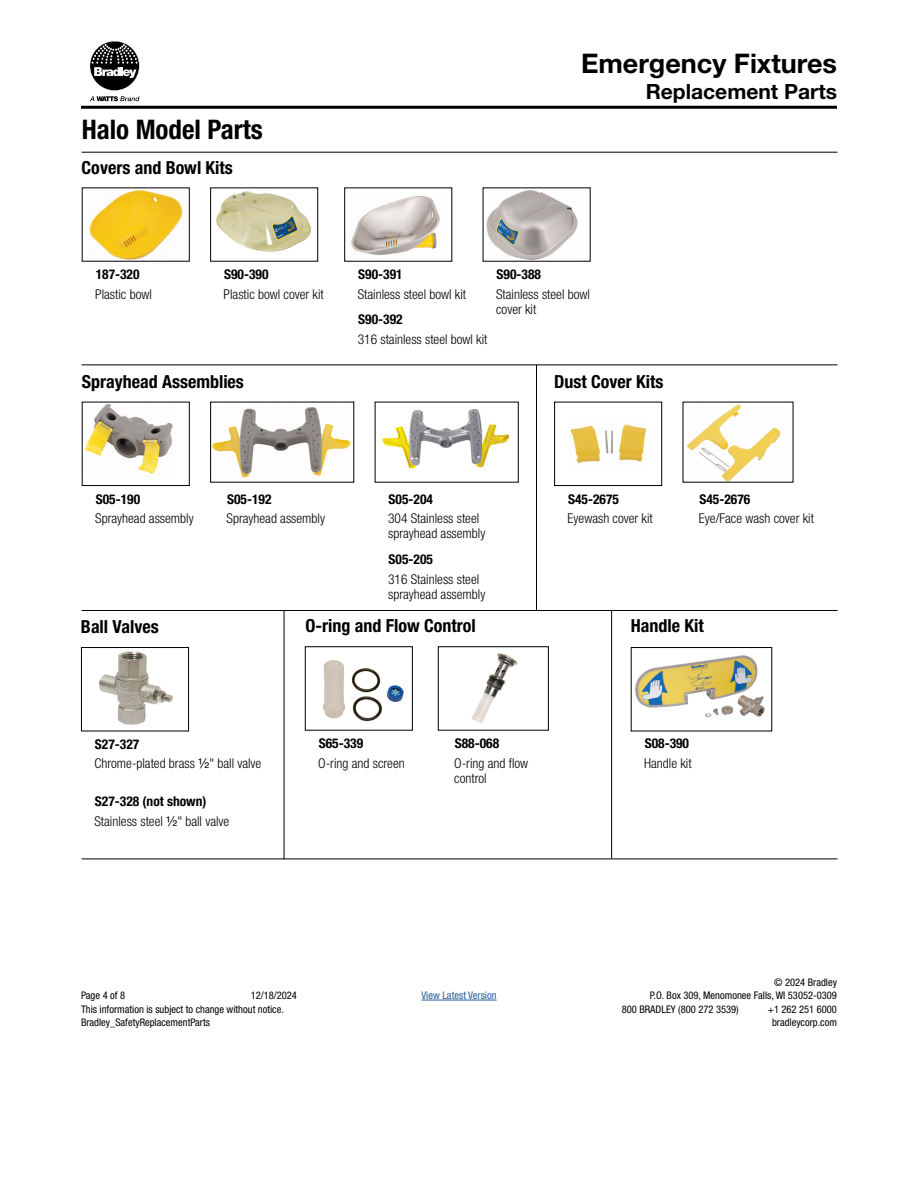
<style>
.page{position:relative;width:918px;height:1188px;background:#fff}
.page>*{position:absolute;margin:0;border:0;box-sizing:border-box;transform-origin:0 0}
.t1{font:700 27px "Helvetica Neue LT Std";color:#000}
.t2{font:700 condensed 27px "Helvetica Neue LT Std";color:#000}
.t3{font:700 21px "Helvetica Neue LT Std";color:#000}
.t4{font:700 condensed 18px "Helvetica Neue LT Std";color:#000}
.t5{font:300 condensed 13.5px/15px "Helvetica Neue LT Std";color:#000}
.t6{font:700 condensed 13.5px "Helvetica Neue LT Std";color:#000}
.t7{font:condensed 10.5px/13.5px "Helvetica Neue LT Std";color:#000;text-align:center}
.t8{font:condensed 10.5px "Helvetica Neue LT Std";color:#215e9e}
.s1{font-weight:700}
.s2{font-weight:400;font-stretch:normal}
</style>
<div class="page">
<hr style="left:81px;top:106px;width:756px;height:3px;background:#000">
<svg style="left:90px;top:41px;width:50px;height:60px"></svg>
<hr style="left:421px;top:1000px;width:76px;height:1px;background:#215e9e">
<hr style="left:82px;top:152px;width:756px;height:1px;background:#000">
<hr style="left:82px;top:364px;width:756px;height:1px;background:#000">
<hr style="left:82px;top:610px;width:756px;height:1px;background:#000">
<hr style="left:82px;top:859px;width:756px;height:1px;background:#000">
<img style="left:89px;top:190px;width:94px;height:70px">
<img style="left:85px;top:404px;width:88px;height:70px">
<div style="left:82px;top:402px;width:108px;height:84px;border:1px solid #000"></div>
<img style="left:635px;top:655px;width:130px;height:63px">
<div style="left:631px;top:647px;width:141px;height:84px;border:1px solid #000"></div>
<img style="left:322px;top:660px;width:82px;height:62px">
<div style="left:305px;top:646px;width:108px;height:85px;border:1px solid #000"></div>
<img style="left:99px;top:651px;width:74px;height:74px">
<div style="left:81px;top:647px;width:108px;height:84px;border:1px solid #000"></div>
<img style="left:486px;top:190px;width:92px;height:70px">
<img style="left:351px;top:196px;width:89px;height:59px">
<img style="left:216px;top:191px;width:95px;height:61px">
<div style="left:210px;top:187px;width:108px;height:75px;border:1px solid #000"></div>
<img style="left:212px;top:407px;width:139px;height:71px">
<img style="left:471px;top:653px;width:47px;height:71px">
<div style="left:438px;top:646px;width:111px;height:85px;border:1px solid #000"></div>
<img style="left:571px;top:424px;width:75px;height:39px">
<div style="left:554px;top:402px;width:108px;height:84px;border:1px solid #000"></div>
<img style="left:687px;top:404px;width:94px;height:77px">
<hr style="left:536px;top:365px;width:1px;height:245px;background:#000">
<hr style="left:611px;top:611px;width:1px;height:248px;background:#000">
<hr style="left:284px;top:611px;width:1px;height:248px;background:#000">
<img style="left:382px;top:409px;width:128px;height:60px">
<h1 class="t2" style="left:82px;top:113px;width:183px">Halo Model Parts</h1>
<h3 class="t4" style="left:82px;top:157px;width:153px">Covers and Bowl Kits</h3>
<h1 class="t1" style="left:581px;top:47px;width:257px">Emergency Fixtures</h1>
<h2 class="t3" style="left:646px;top:78px;width:193px">Replacement Parts</h2>
<p class="t6" style="left:96px;top:266px;width:45px">187-320</p>
<p class="t5" style="left:95px;top:286px;width:58px">Plastic bowl</p>
<p class="t6" style="left:224px;top:266px;width:46px">S90-390</p>
<p class="t5" style="left:224px;top:286px;width:102px">Plastic bowl cover kit</p>
<h3 class="t4" style="left:82px;top:371px;width:164px">Sprayhead Assemblies</h3>
<p class="t6" style="left:358px;top:266px;width:46px">S90-391</p>
<p class="t5" style="left:358px;top:286px;width:110px">Stainless steel bowl kit</p>
<p class="t6" style="left:358px;top:311px;width:46px">S90-392</p>
<p class="t5" style="left:358px;top:331px;width:131px">316 stainless steel bowl kit</p>
<p class="t6" style="left:497px;top:266px;width:46px">S90-388</p>
<p class="t5" style="left:496px;top:286px;width:95px">Stainless steel bowl cover kit</p>
<h3 class="t4" style="left:554px;top:371px;width:111px">Dust Cover Kits</h3>
<p class="t6" style="left:96px;top:491px;width:46px">S05-190</p>
<p class="t5" style="left:95px;top:511px;width:100px">Sprayhead assembly</p>
<p class="t6" style="left:227px;top:491px;width:46px">S05-192</p>
<p class="t5" style="left:227px;top:511px;width:100px">Sprayhead assembly</p>
<p class="t6" style="left:389px;top:491px;width:46px">S05-204</p>
<p class="t5" style="left:388px;top:511px;width:99px">304 Stainless steel sprayhead assembly</p>
<p class="t6" style="left:389px;top:551px;width:46px">S05-205</p>
<p class="t5" style="left:388px;top:571px;width:99px">316 Stainless steel sprayhead assembly</p>
<p class="t6" style="left:568px;top:491px;width:52px">S45-2675</p>
<p class="t5" style="left:568px;top:511px;width:87px">Eyewash cover kit</p>
<p class="t6" style="left:699px;top:491px;width:52px">S45-2676</p>
<p class="t5" style="left:699px;top:511px;width:116px">Eye/Face wash cover kit</p>
<h3 class="t4" style="left:81px;top:616px;width:79px">Ball Valves</h3>
<h3 class="t4" style="left:306px;top:615px;width:172px">O-ring and Flow Control</h3>
<h3 class="t4" style="left:631px;top:615px;width:74px">Handle Kit</h3>
<p class="t5" style="left:94px;top:734px;width:168px;line-height:19.5px"><span class="s1">S27-327<br></span>Chrome-plated brass <span class="s2">½</span>" ball valve</p>
<p class="t5" style="left:94px;top:792px;width:136px;line-height:19.5px"><span class="s1">S27-328 (not shown)<br></span>Stainless steel <span class="s2">½</span>" ball valve</p>
<p class="t6" style="left:319px;top:735px;width:46px">S65-339</p>
<p class="t5" style="left:318px;top:755px;width:88px">O-ring and screen</p>
<p class="t6" style="left:455px;top:735px;width:46px">S88-068</p>
<p class="t5" style="left:454px;top:755px;width:75px">O-ring and flow control</p>
<p class="t7" style="left:81px;top:988px;width:217px;text-align:left;text-indent:170px">12/18/2024<br>This information is subject to change without notice.<br>Bradley_SafetyReplacementParts</p>
<p class="t8" style="left:421px;top:989px;width:77px">View Latest Version</p>
<p class="t7" style="left:81px;top:988px;width:46px">Page 4 of 8</p>
<p class="t6" style="left:645px;top:735px;width:46px">S08-390</p>
<p class="t5" style="left:644px;top:755px;width:49px">Handle kit</p>
<p class="t7" style="left:774px;top:975px;width:64px">© 2024 Bradley</p>
<p class="t7" style="left:650px;top:988px;width:189px">P.O. Box 309, Menomonee Falls, WI 53052-0309</p>
<p class="t7" style="left:622px;top:1002px;width:119px">800 BRADLEY (800 272 3539)</p>
<p class="t7" style="left:768px;top:1002px;width:71px">+1 262 251 6000 bradleycorp.com</p>
</div>
